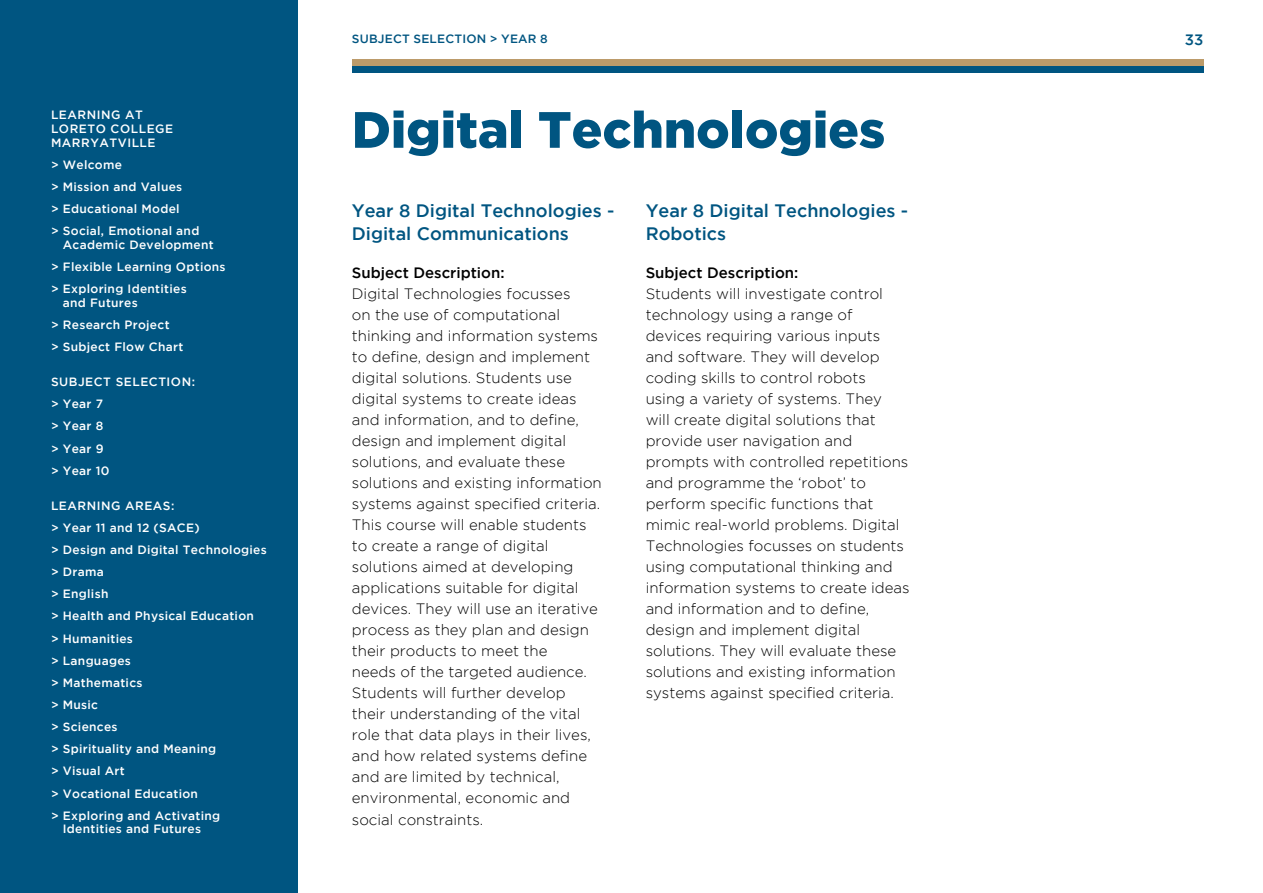
<style>
.page{position:relative;width:1263px;height:893px;background:#fff}
.page>*{position:absolute;margin:0;border:0;box-sizing:border-box;transform-origin:0 0}
.t1{font:900 51px "Gotham";color:#005581}
.t2{font:500 18px/22.5px "Gotham";color:#005581}
.t3{font:300 15px/21px "Gotham";color:#000}
.t4{font:500 15px "Gotham";color:#000}
.t5{font:500 15px "Gotham";color:#005581}
.t6{font:500 12px/22.2px "Gotham";letter-spacing:.025em;color:#fff}
.t7{font:500 12px/22.2px "Gotham";letter-spacing:.045em;color:#fff}
.t8{font:500 12px "Gotham";letter-spacing:.015em;color:#005581}
</style>
<div class="page">
<div style="left:0;top:0;width:298px;height:893px;background:#005581"></div>
<div style="left:352px;top:66px;width:851px;height:7px;background:#005581"></div>
<div style="left:352px;top:59px;width:851px;height:7px;background:#bc9b6a"></div>
<p class="t7" style="left:51px;top:108px;width:124px;line-height:13.6px">LEARNING AT<br>LORETO COLLEGE<br>MARRYATVILLE</p>
<p class="t6" style="left:51px;top:153px;width:150px">&gt; Welcome<br>&gt; Mission and Values<br>&gt; Educational Model<br>&gt; Social, Emotional and</p>
<p class="t6" style="left:51px;top:233px;width:176px;text-indent:12px">Academic Development<br>&gt; Flexible Learning Options &gt; Exploring Identities</p>
<p class="t6" style="left:51px;top:291px;width:134px;text-indent:12px">and Futures<br>&gt; Research Project<br>&gt; Subject Flow Chart</p>
<p class="t7" style="left:51px;top:370px;width:146px">SUBJECT SELECTION: &gt; Year 7<br>&gt; Year 8<br>&gt; Year 9<br>&gt; Year 10</p>
<p class="t6" style="left:51px;top:494px;width:217px">LEARNING AREAS:<br>&gt; Year 11 and 12 (SACE)<br>&gt; Design and Digital Technologies &gt; Drama<br>&gt; English<br>&gt; Health and Physical Education<br>&gt; Humanities<br>&gt; Languages<br>&gt; Mathematics<br>&gt; Music<br>&gt; Sciences<br>&gt; Spirituality and Meaning<br>&gt; Visual Art<br>&gt; Vocational Education<br>&gt; Exploring and Activating</p>
<p class="t6" style="left:63px;top:818px;width:140px">Identities and Futures</p>
<p class="t8" style="left:352px;top:32px;width:197px">SUBJECT SELECTION &gt; YEAR 8</p>
<h1 class="t1" style="left:352px;top:100px;width:535px">Digital Technologies</h1>
<p class="t2" style="left:352px;top:199px;width:264px">Year 8 Digital Technologies -<br>Digital Communications</p>
<p class="t4" style="left:352px;top:264px;width:154px">Subject Description:</p>
<p class="t3" style="left:352px;top:283px;width:251px">Digital Technologies focusses<br>on the use of computational thinking and information systems to define, design and implement digital solutions. Students use digital systems to create ideas and information, and to define, design and implement digital solutions, and evaluate these solutions and existing information systems against specified criteria.<br>This course will enable students to create a range of digital solutions aimed at developing applications suitable for digital devices. They will use an iterative process as they plan and design their products to meet the<br>needs of the targeted audience.<br>Students will further develop their understanding of the vital role that data plays in their lives, and how related systems define and are limited by technical, environmental, economic and</p>
<p class="t3" style="left:352px;top:809px;width:133px">social constraints.</p>
<p class="t2" style="left:646px;top:199px;width:264px">Year 8 Digital Technologies -<br>Robotics</p>
<p class="t4" style="left:646px;top:264px;width:154px">Subject Description:</p>
<p class="t3" style="left:646px;top:283px;width:265px">Students will investigate control technology using a range of devices requiring various inputs and software. They will develop coding skills to control robots<br>using a variety of systems. They will create digital solutions that provide user navigation and prompts with controlled repetitions and programme the ‘robot’ to perform specific functions that mimic real-world problems. Digital Technologies focusses on students using computational thinking and information systems to create ideas and information and to define, design and implement digital solutions. They will evaluate these solutions and existing information systems against specified criteria.</p>
<p class="t5" style="left:1185px;top:31px;width:20px">33</p>
</div>
